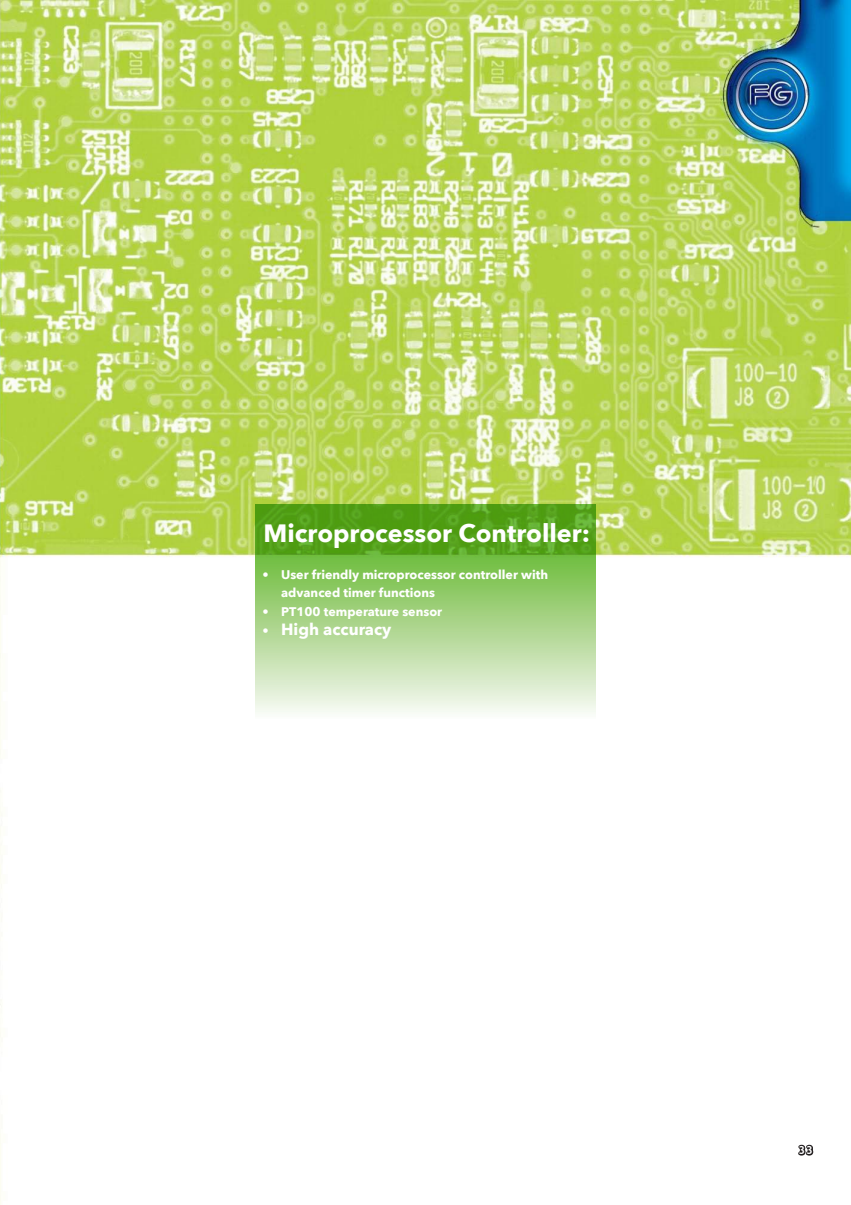
<style>
.page{position:relative;width:851px;height:1205px;background:#fff}
.page>*{position:absolute;margin:0;border:0;box-sizing:border-box;transform-origin:0 0}
.t1{font:700 25px "Avenir Next";color:#fff}
.t2{font:700 16.25px "Avenir Next";color:#fff}
.t3{font:700 12.5px/18.8px "Avenir Next";color:#fff}
.t4{font:700 11.25px "Trebuchet MS";color:#fff}
.s1{font-size:12.5px}
</style>
<div class="page">
<img style="left:0;top:0;width:850px;height:1205px">
<svg style="left:255px;top:504px;width:340px;height:214px;background:#9dcc7b"></svg>
<h1 class="t1" style="left:263px;top:517px;width:328px">Microprocessor Controller:</h1>
<p class="t3" style="left:281px;top:565px;width:268px;text-indent:-19px">• User friendly microprocessor controller with advanced timer functions</p>
<p class="t3" style="left:262px;top:602px;width:181px">• PT100 temperature sensor</p>
<h2 class="t2" style="left:262px;top:619px;width:131px"><span class="s1">•</span> High accuracy</h2>
<p class="t4" style="left:798px;top:1143px;width:16px">33</p>
</div>
